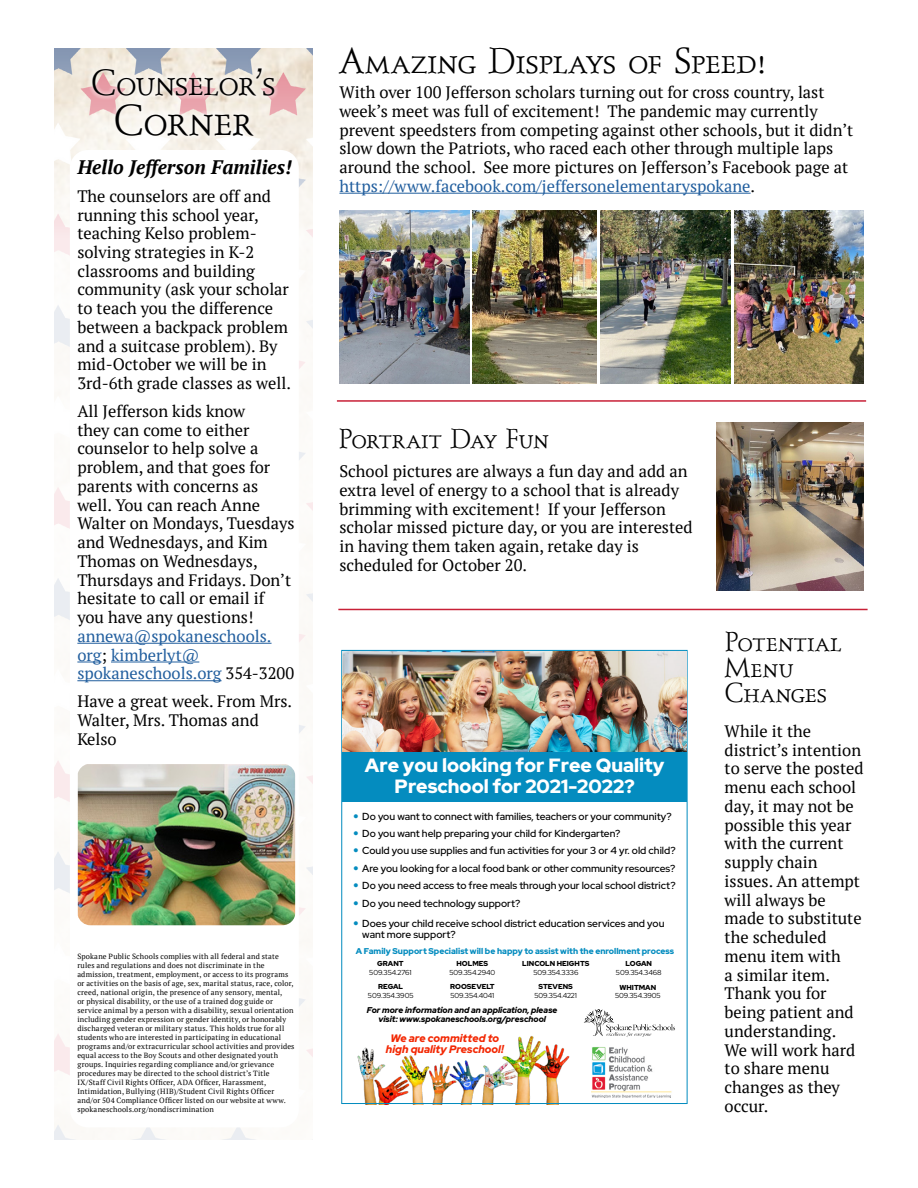
<style>
.page{position:relative;width:918px;height:1188px;background:#fff}
.page>*{position:absolute;margin:0;border:0;box-sizing:border-box;transform-origin:0 0}
.t1{font:45px "Schindler Small Caps";color:#000}
.t2{font:37.8px "Schindler Small Caps";letter-spacing:-.01em;color:#000}
.t3{font:37.5px "Schindler Small Caps";color:#000}
.t4{font:28.5px/25.5px "Schindler Small Caps";letter-spacing:.005em;color:#000}
.t5{font:28.5px "Schindler Small Caps";letter-spacing:-.015em;color:#000}
.t6{font:italic 700 19.5px "PT Serif";color:#000}
.t7{font:900 19.2px/20.4px "Red Hat Display";color:#fff;text-align:center}
.t8{font:16.5px/18.8px "PT Serif";color:#000}
.t9{font:16.5px/18.8px "PT Serif";color:#215e9e}
.t10{font:italic 900 10.8px/11.4px "Red Hat Display";color:#f32804;text-align:center}
.t11{font:500 10.2px/17.4px "Red Hat Display";color:#000}
.t12{font:italic 900 8.4px/9.6px "Red Hat Display";color:#000;text-align:center}
.t13{font:900 8.4px "Red Hat Display";color:#048cbf}
.t14{font:7.5px/9px "PT Serif";letter-spacing:.025em;color:#000}
.t15{font:7.2px "Red Hat Display";color:#000}
.t16{font:900 7.2px "Red Hat Display";color:#000}
.s1{color:#000}
.s2{color:#215e9e}
</style>
<div class="page">
<svg style="left:54px;top:48px;width:259px;height:1092px"></svg>
<div style="left:88px;top:64px;width:191px;height:75px;background:#fff;opacity:.89"></div>
<div style="left:70px;top:150px;width:229px;height:977px;background:#fff;border-radius:18px"></div>
<hr style="left:77px;top:643px;width:195px;height:1px;background:#215e9e">
<svg style="left:77px;top:662px;width:25px;height:1px"></svg>
<hr style="left:111px;top:662px;width:88px;height:1px;background:#215e9e">
<hr style="left:77px;top:680px;width:145px;height:1px;background:#215e9e">
<hr style="left:337px;top:400px;width:529px;height:2px;background:#c82037">
<hr style="left:338px;top:609px;width:530px;height:1px;background:#c82037">
<img style="left:78px;top:764px;width:218px;height:161px">
<hr style="left:339px;top:193px;width:412px;height:1px;background:#215e9e">
<img style="left:339px;top:211px;width:130px;height:173px">
<img style="left:473px;top:211px;width:123px;height:173px">
<img style="left:734px;top:211px;width:130px;height:173px">
<img style="left:601px;top:211px;width:130px;height:173px">
<img style="left:716px;top:423px;width:148px;height:168px">
<img style="left:357px;top:1036px;width:213px;height:66px">
<img style="left:342px;top:651px;width:344px;height:101px">
<div style="left:342px;top:752px;width:345px;height:49px;background:#048cbf"></div>
<img style="left:591px;top:1047px;width:81px;height:51px">
<svg style="left:584px;top:1009px;width:91px;height:28px"></svg>
<h2 class="t2" style="left:91px;top:59px;width:187px">Counselor’s</h2>
<h1 class="t1" style="left:113px;top:92px;width:141px">Corner</h1>
<p class="t6" style="left:77px;top:154px;width:216px">Hello Jefferson Families!</p>
<p class="t8" style="left:77px;top:186px;width:215px">The counselors are off and running this school year, teaching Kelso problem&shy;solving strategies in K-2 classrooms and building community (ask your scholar to teach you the difference between a backpack problem and a suitcase problem). By mid-October we will be in<br>3rd-6th grade classes as well.</p>
<p class="t8" style="left:77px;top:402px;width:219px">All Jefferson kids know<br>they can come to either counselor to help solve a problem, and that goes for parents with concerns as well. You can reach Anne<br>Walter on Mondays, Tuesdays and Wednesdays, and Kim<br>Thomas on Wednesdays,<br>Thursdays and Fridays. Don’t hesitate to call or email if you have any questions!</p>
<p class="t9" style="left:77px;top:626px;width:218px">annewa@spokaneschools. org<span class="s1">;</span> kimberlyt@ spokaneschools.org <span class="s1">354-3200</span></p>
<p class="t8" style="left:77px;top:692px;width:216px">Have a great week. From Mrs.<br>Walter, Mrs. Thomas and<br>Kelso</p>
<p class="t14" style="left:77px;top:952px;width:219px">Spokane Public Schools complies with all federal and state rules and regulations and does not discriminate in the admission, treatment, employment, or access to its programs or activities on the basis of age, sex, marital status, race, color, creed, national origin, the presence of any sensory, mental,<br>or physical disability, or the use of a trained dog guide or service animal by a person with a disability, sexual orientation including gender expression or gender identity, or honorably discharged veteran or military status. This holds true for all students who are interested in participating in educational programs and/or extracurricular school activities and provides equal access to the Boy Scouts and other designated youth groups. Inquiries regarding compliance and/or grievance procedures may be directed to the school district’s Title IX/Staff Civil Rights Officer, ADA Officer, Harassment, Intimidation, Bullying (HIB)/Student Civil Rights Officer and/or 504 Compliance Officer listed on our website at www. spokaneschools.org/nondiscrimination</p>
<h3 class="t3" style="left:339px;top:38px;width:429px">Amazing Displays of Speed!</h3>
<p class="t8" style="left:339px;top:83px;width:515px">With over 100 Jefferson scholars turning out for cross country, last week’s meet was full of excitement! The pandemic may currently prevent speedsters from competing against other schools, but it didn’t slow down the Patriots, who raced each other through multiple laps around the school. See more pictures on Jefferson’s Facebook page at <span class="s2">https://www.facebook.com/jeffersonelementaryspokane</span>.</p>
<h3 class="t5" style="left:338px;top:421px;width:212px">Portrait Day Fun</h3>
<p class="t8" style="left:339px;top:462px;width:355px">School pictures are always a fun day and add an extra level of energy to a school that is already brimming with excitement! If your Jefferson scholar missed picture day, or you are interested in having them taken again, retake day is scheduled for October 20.</p>
<p class="t7" style="left:365px;top:755px;width:301px">Are you looking for Free Quality<br>Preschool for 2021-2022?</p>
<p class="t11" style="left:362px;top:807px;width:315px">Do you want to connect with families, teachers or your community?<br>Do you want help preparing your child for Kindergarten?<br>Could you use supplies and fun activities for your 3 or 4 yr. old child?<br>Are you looking for a local food bank or other community resources?<br>Do you need access to free meals through your local school district?<br>Do you need technology support?</p>
<p class="t11" style="left:362px;top:917px;width:304px;line-height:11.4px">Does your child receive school district education services and you want more support?</p>
<p class="t13" style="left:356px;top:946px;width:320px">A Family Support Specialist will be happy to assist with the enrollment process</p>
<p class="t16" style="left:377px;top:959px;width:28px">GRANT</p>
<p class="t15" style="left:369px;top:968px;width:44px">509.354.2761</p>
<p class="t12" style="left:367px;top:1005px;width:192px">For more information and an application, please visit: www.spokaneschools.org/preschool</p>
<p class="t16" style="left:457px;top:959px;width:33px">HOLMES</p>
<p class="t15" style="left:449px;top:968px;width:47px">509.354.2940</p>
<p class="t16" style="left:522px;top:959px;width:69px">LINCOLN HEIGHTS</p>
<p class="t15" style="left:533px;top:968px;width:47px">509.354.3336</p>
<p class="t16" style="left:626px;top:959px;width:28px">LOGAN</p>
<p class="t15" style="left:616px;top:968px;width:47px">509.354.3468</p>
<p class="t16" style="left:378px;top:982px;width:26px">REGAL</p>
<p class="t15" style="left:368px;top:991px;width:47px">509.354.3905</p>
<p class="t16" style="left:450px;top:982px;width:46px">ROOSEVELT</p>
<p class="t15" style="left:451px;top:991px;width:45px">509.354.4041</p>
<p class="t16" style="left:539px;top:982px;width:36px">STEVENS</p>
<p class="t15" style="left:535px;top:991px;width:44px">509.354.4221</p>
<p class="t16" style="left:620px;top:982px;width:38px">WHITMAN</p>
<p class="t15" style="left:615px;top:991px;width:47px">509.354.3905</p>
<p class="t10" style="left:386px;top:1032px;width:119px">We are committed to high quality Preschool!</p>
<h3 class="t4" style="left:725px;top:629px;width:118px">Potential<br>Menu<br>Changes</h3>
<p class="t8" style="left:725px;top:721px;width:140px">While it the district’s intention to serve the posted menu each school day, it may not be possible this year with the current supply chain issues. An attempt will always be made to substitute the scheduled menu item with<br>a similar item.<br>Thank you for being patient and understanding.<br>We will work hard to share menu changes as they occur.</p>
</div>
